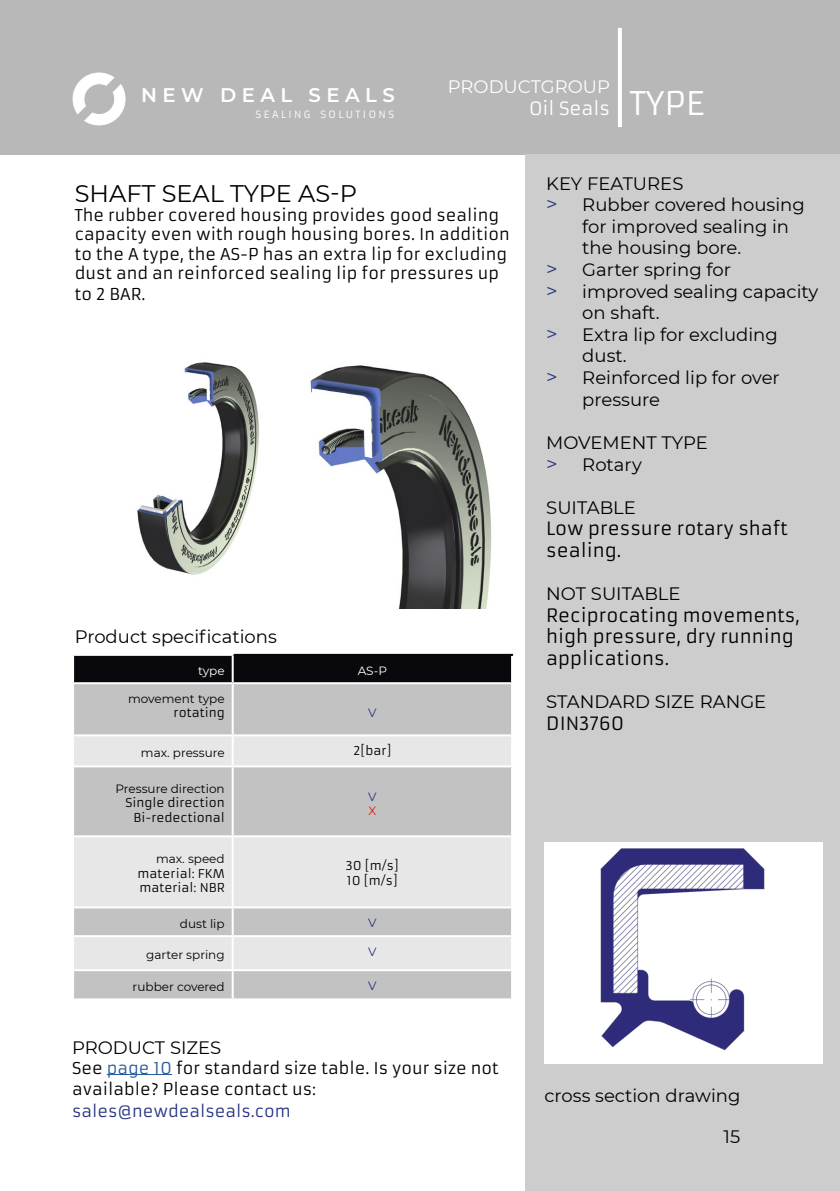
<style>
.page{position:relative;width:840px;height:1191px;background:#fff}
.page>*{position:absolute;margin:0;border:0;box-sizing:border-box;transform-origin:0 0}
.t1{font:32px "Armata";color:#fff}
.t2{font:24px "Montserrat";color:#000}
.t3{font:600 19.6px "Montserrat";color:#fff}
.t4{font:18px/21.6px "Montserrat";color:#000}
.t5{font:18px/21.6px "Armata";color:#000}
.t6{font:18px "Montserrat";color:#fff}
.t7{font:18px "Armata";color:#fff}
.t8{font:16px/19.2px "Armata";color:#000}
.t9{font:16px "Armata";color:#283583}
.t10{font:12px "Montserrat";color:#000}
.t11{font:12px/14.4px "Armata";color:#000}
.t12{font:12px "Montserrat";color:#fff}
.t13{font:12px "Montserrat";color:#283583}
.t14{font:12px "Montserrat";color:#e61900}
.t15{font:9.8px "Armata";color:#fff}
.s1{color:#275b9b}
.s2{font-size:20px;color:#283583}
</style>
<div class="page">
<div style="left:0;top:0;width:839px;height:155px;background:#b8b8b8"></div>
<svg style="left:618px;top:28px;width:3px;height:99px"></svg>
<div style="left:525px;top:155px;width:314px;height:1036px;background:#cdcdcd"></div>
<svg style="left:73px;top:73px;width:52px;height:52px"></svg>
<hr style="left:107px;top:1074px;width:65px;height:1px;background:#275b9b">
<div style="left:74px;top:656px;width:437px;height:26px;background:#09090d"></div>
<div style="left:74px;top:684px;width:437px;height:314px;background:#c2c2c3"></div>
<svg style="left:74px;top:736px;width:437px;height:233px;background:#d7d7d8"></svg>
<hr style="left:231px;top:684px;width:2px;height:50px;background:#fff">
<hr style="left:72px;top:734px;width:160px;height:2px;background:#fff">
<hr style="left:232px;top:734px;width:281px;height:2px;background:#fff">
<hr style="left:231px;top:736px;width:2px;height:29px;background:#fff">
<hr style="left:72px;top:765px;width:160px;height:2px;background:#fff">
<hr style="left:232px;top:765px;width:281px;height:2px;background:#fff">
<hr style="left:231px;top:767px;width:2px;height:68px;background:#fff">
<hr style="left:72px;top:835px;width:160px;height:2px;background:#fff">
<hr style="left:232px;top:835px;width:281px;height:2px;background:#fff">
<hr style="left:231px;top:837px;width:2px;height:69px;background:#fff">
<hr style="left:72px;top:906px;width:160px;height:2px;background:#fff">
<hr style="left:232px;top:906px;width:281px;height:2px;background:#fff">
<hr style="left:231px;top:908px;width:2px;height:27px;background:#fff">
<hr style="left:72px;top:935px;width:160px;height:2px;background:#fff">
<hr style="left:232px;top:935px;width:281px;height:2px;background:#fff">
<hr style="left:231px;top:937px;width:2px;height:32px;background:#fff">
<hr style="left:72px;top:969px;width:160px;height:2px;background:#fff">
<hr style="left:232px;top:969px;width:281px;height:2px;background:#fff">
<hr style="left:231px;top:971px;width:2px;height:27px;background:#fff">
<hr style="left:231px;top:656px;width:2px;height:26px;background:#fff">
<hr style="left:233px;top:654px;width:280px;height:2px;background:#09090d">
<img style="left:137px;top:362px;width:122px;height:213px">
<img style="left:310px;top:365px;width:182px;height:244px">
<div style="left:544px;top:842px;width:278px;height:221px;background:#fff"></div>
<img style="left:600px;top:848px;width:165px;height:203px">
<p class="t3" style="left:141px;top:81px;width:255px">N E W D E A L S E A L S</p>
<p class="t15" style="left:255px;top:108px;width:140px">S E A L I N G S O L U T I O N S</p>
<p class="t6" style="left:447px;top:75px;width:164px">PRODUCTGROUP</p>
<p class="t7" style="left:529px;top:97px;width:82px">Oil Seals</p>
<h1 class="t1" style="left:629px;top:84px;width:76px">TYPE</h1>
<h2 class="t2" style="left:75px;top:177px;width:284px">SHAFT SEAL TYPE AS-P</h2>
<p class="t8" style="left:75px;top:206px;width:436px">The rubber covered housing provides good sealing capacity even with rough housing bores. In addition to the A type, the AS-P has an extra lip for excluding dust and an reinforced sealing lip for pressures up</p>
<p class="t8" style="left:75px;top:285px;width:72px">to 2 BAR.</p>
<p class="t4" style="left:75px;top:625px;width:203px">Product specifications</p>
<p class="t12" style="left:198px;top:662px;width:28px">type</p>
<p class="t12" style="left:357px;top:662px;width:31px">AS-P</p>
<p class="t10" style="left:128px;top:690px;width:98px">movement type</p>
<p class="t11" style="left:173px;top:706px;width:52px">rotating</p>
<p class="t13" style="left:368px;top:704px;width:10px">V</p>
<p class="t10" style="left:141px;top:744px;width:85px">max. pressure</p>
<p class="t11" style="left:353px;top:743px;width:39px">2[bar]</p>
<p class="t10" style="left:115px;top:780px;width:110px">Pressure direction</p>
<p class="t11" style="left:125px;top:795px;width:100px;text-align:right">Single direction<br>Bi-redectional</p>
<p class="t13" style="left:368px;top:788px;width:10px">V</p>
<p class="t14" style="left:368px;top:802px;width:9px">X</p>
<p class="t10" style="left:156px;top:850px;width:70px">max. speed</p>
<p class="t11" style="left:137px;top:866px;width:88px">material: FKM material: NBR</p>
<p class="t11" style="left:345px;top:859px;width:54px">30 [m/s]<br>10 [m/s]</p>
<p class="t10" style="left:180px;top:915px;width:46px">dust lip</p>
<p class="t13" style="left:368px;top:914px;width:10px">V</p>
<p class="t10" style="left:146px;top:946px;width:80px">garter spring</p>
<p class="t13" style="left:368px;top:943px;width:10px">V</p>
<p class="t10" style="left:132px;top:978px;width:93px">rubber covered</p>
<p class="t13" style="left:368px;top:977px;width:10px">V</p>
<p class="t4" style="left:72px;top:1036px;width:151px">PRODUCT SIZES</p>
<p class="t8" style="left:72px;top:1057px;width:428px;line-height:21.6px">See <span class="s1">page 10</span> for standard size table. Is your size not available? Please contact us:</p>
<p class="t9" style="left:72px;top:1101px;width:220px">sales@newdealseals.com</p>
<p class="t4" style="left:546px;top:172px;width:138px">KEY FEATURES</p>
<p class="t4" style="left:546px;top:193px;width:260px"><span class="s2">&gt;</span> Rubber covered housing</p>
<p class="t4" style="left:582px;top:215px;width:208px">for improved sealing in</p>
<p class="t4" style="left:582px;top:237px;width:160px">the housing bore.</p>
<p class="t4" style="left:546px;top:258px;width:186px"><span class="s2">&gt;</span> Garter spring for</p>
<p class="t4" style="left:546px;top:280px;width:273px"><span class="s2">&gt;</span> improved sealing capacity</p>
<p class="t4" style="left:582px;top:301px;width:79px">on shaft.</p>
<p class="t4" style="left:546px;top:323px;width:233px"><span class="s2">&gt;</span> Extra lip for excluding</p>
<p class="t4" style="left:582px;top:345px;width:46px">dust.</p>
<p class="t4" style="left:546px;top:366px;width:235px"><span class="s2">&gt;</span> Reinforced lip for over</p>
<p class="t4" style="left:582px;top:388px;width:79px">pressure</p>
<p class="t4" style="left:546px;top:431px;width:163px">MOVEMENT TYPE <span class="s2">&gt;</span> Rotary</p>
<p class="t4" style="left:546px;top:496px;width:91px">SUITABLE</p>
<p class="t5" style="left:546px;top:518px;width:243px">Low pressure rotary shaft sealing.</p>
<p class="t4" style="left:546px;top:582px;width:136px">NOT SUITABLE</p>
<p class="t5" style="left:546px;top:604px;width:255px">Reciprocating movements, high pressure, dry running applications.</p>
<p class="t4" style="left:546px;top:690px;width:221px">STANDARD SIZE RANGE</p>
<p class="t5" style="left:546px;top:712px;width:79px">DIN3760</p>
<p class="t4" style="left:544px;top:1084px;width:197px">cross section drawing</p>
<p class="t4" style="left:723px;top:1125px;width:18px">15</p>
</div>
